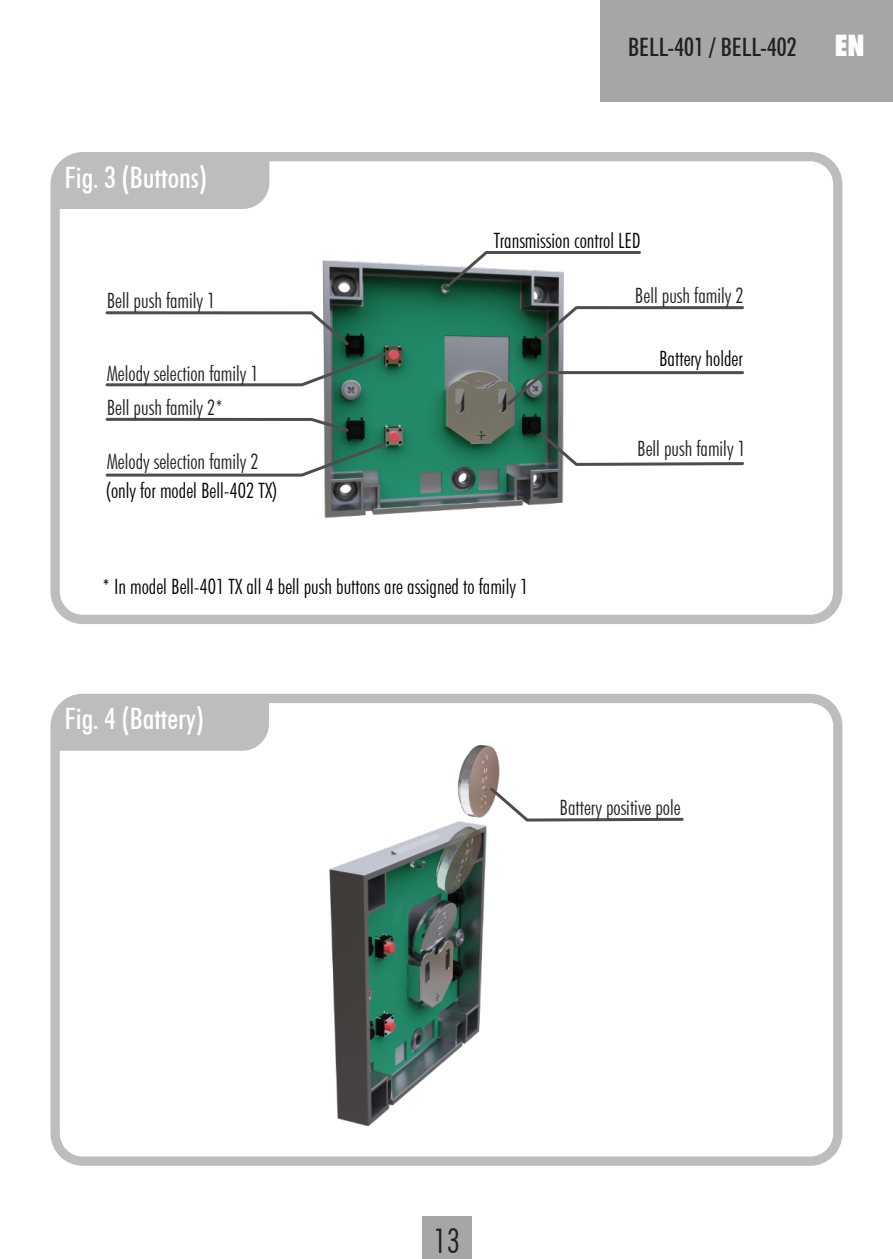
<style>
.page{position:relative;width:893px;height:1259px;background:#fff}
.page>*{position:absolute;margin:0;border:0;box-sizing:border-box;transform-origin:0 0}
.t1{font:300 condensed 33.9px "Futura BT";color:#231f20}
.t2{font:500 condensed 29.7px "Futura BT";color:#fff}
.t3{font:900 condensed 29.7px "Futura BT";color:#fff}
.t4{font:500 condensed 25.5px "Futura BT";color:#231f20}
.t5{font:300 condensed 21px "Futura BT";color:#231f20}
.t6{font:300 condensed 21px "Futura BT";color:#000}
</style>
<div class="page">
<div style="left:423px;top:1216px;width:49px;height:43px;background:#a6a6a6"></div>
<img style="left:329px;top:745px;width:171px;height:382px">
<div style="left:600px;top:0;width:293px;height:102px;background:#a6a6a6"></div>
<img style="left:322px;top:260px;width:242px;height:258px">
<div style="left:60px;top:162px;width:210px;height:47px;background:#bfbcbc"></div>
<div style="left:50px;top:152px;width:792px;height:472px;border:9px solid #bdbdbd;border-radius:28px"></div>
<div style="left:60px;top:704px;width:209px;height:47px;background:#bfbcbc"></div>
<div style="left:50px;top:694px;width:792px;height:471px;border:9px solid #bdbdbd;border-radius:28px"></div>
<svg style="left:537px;top:305px;width:207px;height:38px"></svg>
<svg style="left:447px;top:251px;width:194px;height:37px"></svg>
<svg style="left:505px;top:369px;width:239px;height:39px"></svg>
<svg style="left:537px;top:429px;width:207px;height:38px"></svg>
<svg style="left:105px;top:416px;width:246px;height:18px"></svg>
<svg style="left:105px;top:310px;width:284px;height:78px"></svg>
<svg style="left:105px;top:440px;width:284px;height:38px"></svg>
<svg style="left:487px;top:785px;width:197px;height:38px"></svg>
<h2 class="t2" style="left:64px;top:165px;width:144px">Fig. 3 (Buttons)</h2>
<p class="t4" style="left:628px;top:36px;width:170px">BELL-401 / BELL-402</p>
<h2 class="t3" style="left:835px;top:33px;width:31px">EN</h2>
<p class="t6" style="left:494px;top:232px;width:148px">Transmission control LED</p>
<p class="t5" style="left:107px;top:292px;width:110px">Bell push family 1</p>
<p class="t5" style="left:635px;top:286px;width:110px">Bell push family 2</p>
<p class="t5" style="left:107px;top:365px;width:154px">Melody selection family 1</p>
<p class="t5" style="left:107px;top:399px;width:118px">Bell push family 2*</p>
<p class="t5" style="left:107px;top:453px;width:154px">Melody selection family 2</p>
<p class="t6" style="left:106px;top:481px;width:173px">(only for model Bell-402 TX)</p>
<p class="t6" style="left:102px;top:577px;width:427px">* In model Bell-401 TX all 4 bell push buttons are assigned to family 1</p>
<p class="t6" style="left:659px;top:350px;width:85px">Battery holder</p>
<p class="t5" style="left:637px;top:440px;width:110px">Bell push family 1</p>
<h2 class="t2" style="left:64px;top:707px;width:141px">Fig. 4 (Battery)</h2>
<p class="t5" style="left:559px;top:798px;width:123px">Battery positive pole</p>
<h1 class="t1" style="left:434px;top:1226px;width:28px">13</h1>
</div>
